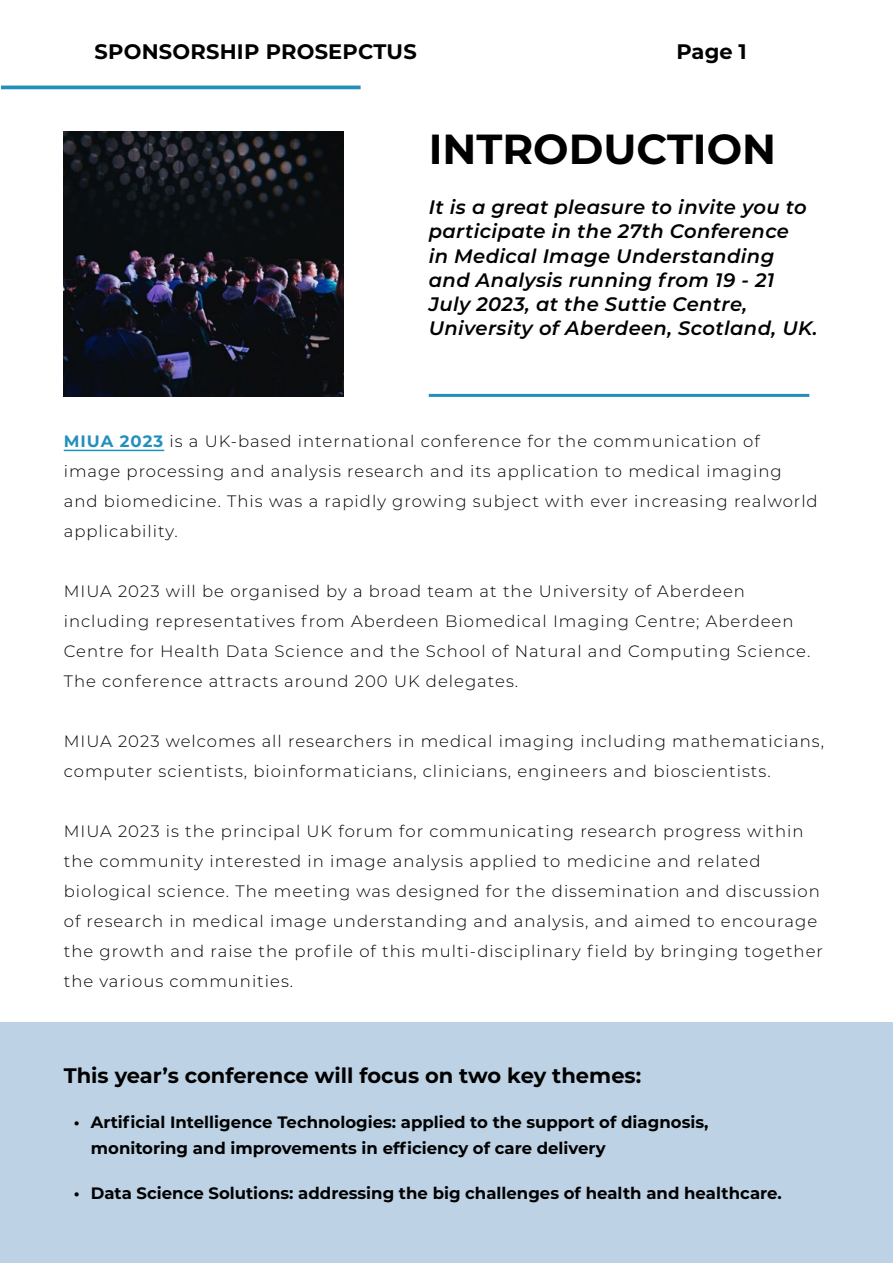
<style>
.page{position:relative;width:893px;height:1263px;background:#fff}
.page>*{position:absolute;margin:0;border:0;box-sizing:border-box;transform-origin:0 0}
.heading{font:700 42px "Montserrat";color:#000}
.bottom_list_heading{font:700 21px "Montserrat";color:#000}
.subheading{font:italic 600 19.5px "Montserrat";letter-spacing:.02em;color:#000}
.body_text{font:300 16.5px/30px "Montserrat";letter-spacing:.06em;color:#000}
.bullet{font:700 16.5px/25.5px "Montserrat";color:#000}
.s1{font-weight:700;color:#2390bb}
</style>
<div class="page">
<hr style="left:1px;top:86px;width:360px;height:3px;background:#2390bb">
<img style="left:64px;top:132px;width:279px;height:265px">
<hr style="left:429px;top:394px;width:380px;height:3px;background:#2390bb">
<hr style="left:64px;top:450px;width:100px;height:1px;background:#2390bb">
<div style="left:0;top:1022px;width:892px;height:241px;background:#bdd2e5"></div>
<p class="bottom_list_heading" style="left:95px;top:36px;width:324px">SPONSORSHIP PROSEPCTUS</p>
<p class="bottom_list_heading" style="left:676px;top:36px;width:72px">Page 1</p>
<h1 class="heading" style="left:429px;top:118px;width:349px">INTRODUCTION</h1>
<p class="subheading" style="left:429px;top:194px;width:380px">It is a great pleasure to invite you to</p>
<p class="subheading" style="left:429px;top:218px;width:362px">participate in the 27th Conference</p>
<p class="subheading" style="left:429px;top:242px;width:347px">in Medical Image Understanding</p>
<p class="subheading" style="left:429px;top:266px;width:347px">and Analysis running from 19 - 21</p>
<p class="subheading" style="left:429px;top:290px;width:320px">July 2023, at the Suttie Centre,</p>
<p class="subheading" style="left:429px;top:314px;width:390px">University of Aberdeen, Scotland, UK.</p>
<p class="body_text" style="left:64px;top:426px;width:698px"><span class="s1">MIUA 2023</span> is a UK-based international conference for the communication of</p>
<p class="body_text" style="left:64px;top:456px;width:720px">image processing and analysis research and its application to medical imaging</p>
<p class="body_text" style="left:64px;top:486px;width:755px">and biomedicine. This was a rapidly growing subject with ever increasing realworld applicability.</p>
<p class="body_text" style="left:64px;top:576px;width:683px">MIUA 2023 will be organised by a broad team at the University of Aberdeen</p>
<p class="body_text" style="left:64px;top:606px;width:731px">including representatives from Aberdeen Biomedical Imaging Centre; Aberdeen</p>
<p class="body_text" style="left:64px;top:636px;width:748px">Centre for Health Data Science and the School of Natural and Computing Science.</p>
<p class="body_text" style="left:64px;top:666px;width:456px">The conference attracts around 200 UK delegates.</p>
<p class="body_text" style="left:64px;top:726px;width:762px">MIUA 2023 welcomes all researchers in medical imaging including mathematicians, computer scientists, bioinformaticians, clinicians, engineers and bioscientists.</p>
<p class="body_text" style="left:64px;top:816px;width:741px">MIUA 2023 is the principal UK forum for communicating research progress within</p>
<p class="body_text" style="left:64px;top:846px;width:698px">the community interested in image analysis applied to medicine and related</p>
<p class="body_text" style="left:64px;top:876px;width:761px">biological science. The meeting was designed for the dissemination and discussion of research in medical image understanding and analysis, and aimed to encourage the growth and raise the profile of this multi-disciplinary field by bringing together the various communities.</p>
<p class="bottom_list_heading" style="left:64px;top:1060px;width:579px">This year’s conference will focus on two key themes:</p>
<p class="bullet" style="left:91px;top:1109px;width:619px;text-indent:-17px">• Artificial Intelligence Technologies: applied to the support of diagnosis, monitoring and improvements in efficiency of care delivery</p>
<p class="bullet" style="left:74px;top:1180px;width:710px">• Data Science Solutions: addressing the big challenges of health and healthcare.</p>
</div>
